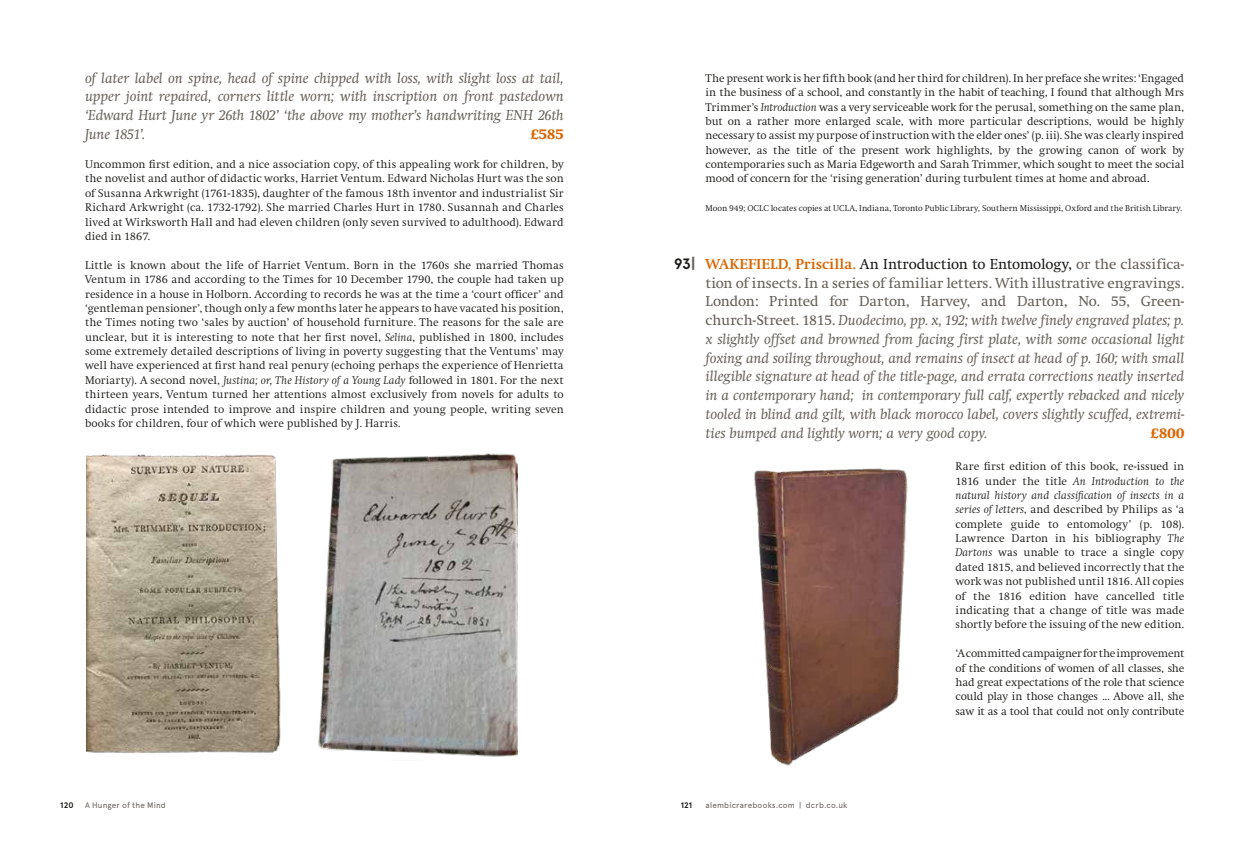
<style>
.page{position:relative;width:1241px;height:851px;background:#fff}
.page>*{position:absolute;margin:0;border:0;box-sizing:border-box;transform-origin:0 0}
.t1{font:italic 15px/18.8px "Swift";letter-spacing:-.005em;color:#655f57;text-align:justify}
.t2{font:800 15px "Swift";letter-spacing:.015em;color:#db6500}
.t3{font:300 11.5px/14.4px "Swift";color:#1a1a18;text-align:justify}
.t4{font:300 8.75px "Swift";letter-spacing:-.01em;color:#1a1a18}
.t5{font:8.12px "Apercu";letter-spacing:.025em;color:#655f57}
.t6{font:700 8.12px "Apercu";letter-spacing:.005em;color:#1a1a18}
.s1{font-style:italic}
.s2{font-family:"Apercu";font-weight:700;font-style:normal;color:#1a1a18}
.s3{font-family:"Apercu";font-weight:700;font-style:normal;font-size:16.25px}
.s4{font-weight:700;font-style:normal;color:#db6500}
.s5{font-style:normal;color:#1a1a18}
.s6{font-style:normal}
</style>
<div class="page">
<img style="left:318px;top:453px;width:200px;height:304px">
<img style="left:754px;top:468px;width:154px;height:298px">
<img style="left:86px;top:454px;width:195px;height:299px">
<p class="t1" style="left:85px;top:68px;width:480px">of later label on spine, head of spine chipped with loss, with slight loss at tail, upper joint repaired, corners little worn; with inscription on front pastedown ‘Edward Hurt June yr 26th 1802’ ‘the above my mother’s handwriting ENH 26th June 1851’.</p>
<h1 class="t2" style="left:530px;top:126px;width:35px">£585</h1>
<p class="t3" style="left:85px;top:157px;width:480px">Uncommon first edition, and a nice association copy, of this appealing work for children, by the novelist and author of didactic works, Harriet Ventum. Edward Nicholas Hurt was the son of Susanna Arkwright (1761-1835), daughter of the famous 18th inventor and industrialist Sir Richard Arkwright (ca. 1732-1792). She married Charles Hurt in 1780. Susannah and Charles lived at Wirksworth Hall and had eleven children (only seven survived to adulthood). Edward died in 1867.</p>
<p class="t3" style="left:85px;top:258px;width:480px">Little is known about the life of Harriet Ventum. Born in the 1760s she married Thomas Ventum in 1786 and according to the Times for 10 December 1790, the couple had taken up residence in a house in Holborn. According to records he was at the time a ‘court officer’ and ‘gentleman pensioner’, though only a few months later he appears to have vacated his position, the Times noting two ‘sales by auction’ of household furniture. The reasons for the sale are unclear, but it is interesting to note that her first novel, <span class="s1">Selina</span>, published in 1800, includes some extremely detailed descriptions of living in poverty suggesting that the Ventums’ may well have experienced at first hand real penury (echoing perhaps the experience of Henrietta Moriarty). A second novel, <span class="s1">Justina; or, The History of a Young Lady</span> followed in 1801. For the next thirteen years, Ventum turned her attentions almost exclusively from novels for adults to didactic prose intended to improve and inspire children and young people, writing seven books for children, four of which were published by J. Harris.</p>
<p class="t3" style="left:705px;top:71px;width:480px">The present work is her fifth book (and her third for children). In her preface she writes: ‘Engaged in the business of a school, and constantly in the habit of teaching, I found that although Mrs Trimmer’s <span class="s1">Introduction</span> was a very serviceable work for the perusal, something on the same plan, but on a rather more enlarged scale, with more particular descriptions, would be highly necessary to assist my purpose of instruction with the elder ones’ (p. iii). She was clearly inspired however, as the title of the present work highlights, by the growing canon of work by contemporaries such as Maria Edgeworth and Sarah Trimmer, which sought to meet the social mood of concern for the ‘rising generation’ during turbulent times at home and abroad.</p>
<p class="t4" style="left:705px;top:203px;width:478px">Moon 949; OCLC locates copies at UCLA, Indiana, Toronto Public Library, Southern Mississippi, Oxford and the British Library.</p>
<p class="t1" style="left:705px;top:255px;width:480px;text-indent:-32px"><span class="s2">93</span><span class="s3">|</span> <span class="s4">WAKEFIELD, Priscilla.</span> <span class="s5">An Introduction to Entomology,</span> <span class="s6">or the classifica&shy;tion of insects. In a series of familiar letters. With illustrative engravings.<br>London: Printed for Darton, Harvey, and Darton, No. 55, Green&shy;church-Street. 1815.</span> Duodecimo, pp. x, 192; with twelve finely engraved plates; p. x slightly offset and browned from facing first plate, with some occasional light foxing and soiling throughout, and remains of insect at head of p. 160; with small illegible signature at head of the title-page, and errata corrections neatly inserted in a contemporary hand; in contemporary full calf, expertly rebacked and nicely tooled in blind and gilt, with black morocco label, covers slightly scuffed, extremi&shy;ties bumped and lightly worn; a very good copy.</p>
<h1 class="t2" style="left:1150px;top:424px;width:35px">£800</h1>
<p class="t3" style="left:955px;top:459px;width:230px">Rare first edition of this book, re-issued in 1816 under the title <span class="s1">An Introduction to the natural history and classification of insects in a series of letters</span>, and described by Philips as ‘a complete guide to entomology’ (p. 108).<br>Lawrence Darton in his bibliography <span class="s1">The Dartons</span> was unable to trace a single copy dated 1815, and believed incorrectly that the work was not published until 1816. All copies of the 1816 edition have cancelled title indicating that a change of title was made shortly before the issuing of the new edition.</p>
<p class="t3" style="left:955px;top:646px;width:230px">‘A committed campaigner for the improvement of the conditions of women of all classes, she had great expectations of the role that science could play in those changes ... Above all, she saw it as a tool that could not only contribute</p>
<p class="t6" style="left:60px;top:800px;width:15px">120</p>
<p class="t5" style="left:85px;top:800px;width:82px">A Hunger of the Mind</p>
<p class="t6" style="left:680px;top:800px;width:13px">121</p>
<p class="t5" style="left:705px;top:800px;width:143px">alembicrarebooks.com | dcrb.co.uk</p>
</div>
